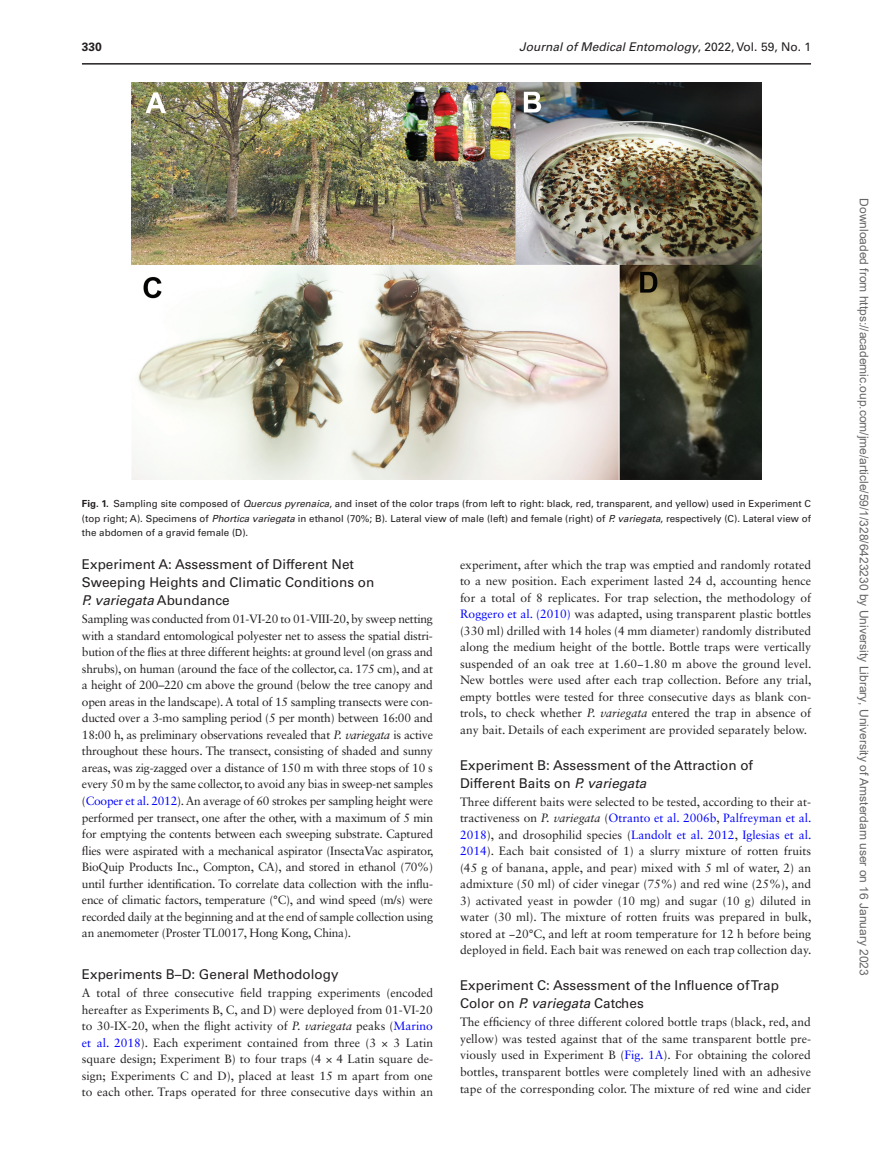
<style>
.page{position:relative;width:893px;height:1174px;background:#fff}
.page>*{position:absolute;margin:0;border:0;box-sizing:border-box;transform-origin:0 0}
.t1{font:13.5px/18px "Univers LT Std";color:#231f20}
.t2{font:12px/16.5px "Sabon LT Std";color:#231f20;text-align:justify}
.t3{font:12px "Arial";color:#666}
.t4{font:italic 12px "Univers LT Std";color:#231f20}
.t5{font:700 12px "Univers LT Std";color:#231f20}
.t6{font:9.75px/14.2px "Univers LT Std";color:#231f20;text-align:justify}
.s1{font-style:normal}
.s2{font-weight:700}
.s3{font-style:italic}
.s4{color:#00f}
</style>
<div class="page">
<hr style="left:82px;top:63px;width:729px;height:2px;background:#231f20">
<img style="left:131px;top:82px;width:630px;height:398px">
<p class="t5" style="left:82px;top:40px;width:22px">330</p>
<p class="t4" style="left:519px;top:40px;width:293px">Journal of Medical Entomology<span class="s1">, 2022, Vol. 59, No. 1</span></p>
<p class="t6" style="left:82px;top:497px;width:731px"><span class="s2">Fig. 1.</span> Sampling site composed of <span class="s3">Quercus pyrenaica</span>, and inset of the color traps (from left to right: black, red, transparent, and yellow) used in Experiment C (top right; A). Specimens of <span class="s3">Phortica variegata</span> in ethanol (70%; B). Lateral view of male (left) and female (right) of <span class="s3">P. variegata</span>, respectively (C). Lateral view of the abdomen of a gravid female (D).</p>
<p class="t1" style="left:82px;top:555px;width:294px">Experiment A: Assessment of Different Net<br>Sweeping Heights and Climatic Conditions on<br><span class="s3">P. variegata</span> Abundance</p>
<p class="t2" style="left:82px;top:611px;width:353px">Sampling was conducted from 01-VI-20 to 01-VIII-20, by sweep netting with a standard entomological polyester net to assess the spatial distri&shy;bution of the flies at three different heights: at ground level (on grass and shrubs), on human (around the face of the collector, ca. 175 cm), and at a height of 200–220 cm above the ground (below the tree canopy and open areas in the landscape). A total of 15 sampling transects were con&shy;ducted over a 3-mo sampling period (5 per month) between 16:00 and 18:00 h, as preliminary observations revealed that <span class="s3">P. variegata</span> is active throughout these hours. The transect, consisting of shaded and sunny areas, was zig-zagged over a distance of 150 m with three stops of 10 s every 50 m by the same collector, to avoid any bias in sweep-net samples (<span class="s4">Cooper et al. 2012</span>). An average of 60 strokes per sampling height were performed per transect, one after the other, with a maximum of 5 min for emptying the contents between each sweeping substrate. Captured flies were aspirated with a mechanical aspirator (InsectaVac aspirator, BioQuip Products Inc., Compton, CA), and stored in ethanol (70%) until further identification. To correlate data collection with the influ&shy;ence of climatic factors, temperature (°C), and wind speed (m/s) were recorded daily at the beginning and at the end of sample collection using an anemometer (Proster TL0017, Hong Kong, China).</p>
<p class="t1" style="left:82px;top:965px;width:258px">Experiments B–D: General Methodology</p>
<p class="t2" style="left:82px;top:984px;width:353px">A total of three consecutive field trapping experiments (encoded hereafter as Experiments B, C, and D) were deployed from 01-VI-20 to 30-IX-20, when the flight activity of <span class="s3">P. variegata</span> peaks (<span class="s4">Marino et al. 2018</span>). Each experiment contained from three (3 × 3 Latin square design; Experiment B) to four traps (4 × 4 Latin square de&shy;sign; Experiments C and D), placed at least 15 m apart from one to each other. Traps operated for three consecutive days within an</p>
<p class="t2" style="left:460px;top:556px;width:353px">experiment, after which the trap was emptied and randomly rotated to a new position. Each experiment lasted 24 d, accounting hence for a total of 8 replicates. For trap selection, the methodology of <span class="s4">Roggero et al. (2010)</span> was adapted, using transparent plastic bottles (330 ml) drilled with 14 holes (4 mm diameter) randomly distributed along the medium height of the bottle. Bottle traps were vertically suspended of an oak tree at 1.60−1.80 m above the ground level.<br>New bottles were used after each trap collection. Before any trial, empty bottles were tested for three consecutive days as blank con&shy;trols, to check whether <span class="s3">P. variegata</span> entered the trap in absence of any bait. Details of each experiment are provided separately below.</p>
<p class="t1" style="left:460px;top:756px;width:295px">Experiment B: Assessment of the Attraction of<br>Different Baits on <span class="s3">P. variegata</span></p>
<p class="t2" style="left:460px;top:793px;width:353px">Three different baits were selected to be tested, according to their at&shy;tractiveness on <span class="s3">P. variegata</span> (<span class="s4">Otranto et al. 2006b</span>, <span class="s4">Palfreyman et al.<br>2018</span>), and drosophilid species (<span class="s4">Landolt et al. 2012</span>, <span class="s4">Iglesias et al.<br>2014</span>). Each bait consisted of 1) a slurry mixture of rotten fruits (45 g of banana, apple, and pear) mixed with 5 ml of water, 2) an admixture (50 ml) of cider vinegar (75%) and red wine (25%), and</p>
<p class="t2" style="left:460px;top:892px;width:353px">3) activated yeast in powder (10 mg) and sugar (10 g) diluted in water (30 ml). The mixture of rotten fruits was prepared in bulk, stored at −20°C, and left at room temperature for 12 h before being deployed in field. Each bait was renewed on each trap collection day.</p>
<p class="t1" style="left:460px;top:976px;width:320px">Experiment C: Assessment of the Influence of Trap<br>Color on <span class="s3">P. variegata</span> Catches</p>
<p class="t2" style="left:460px;top:1014px;width:353px">The efficiency of three different colored bottle traps (black, red, and yellow) was tested against that of the same transparent bottle pre&shy;viously used in Experiment B (<span class="s4">Fig. 1A</span>). For obtaining the colored bottles, transparent bottles were completely lined with an adhesive tape of the corresponding color. The mixture of red wine and cider</p>
<p class="t3" style="left:868px;top:198px;width:779px;rotate:90deg">Downloaded from https://academic.oup.com/jme/article/59/1/328/6423230 by University Library, University of Amsterdam user on 16 January 2023</p>
</div>
